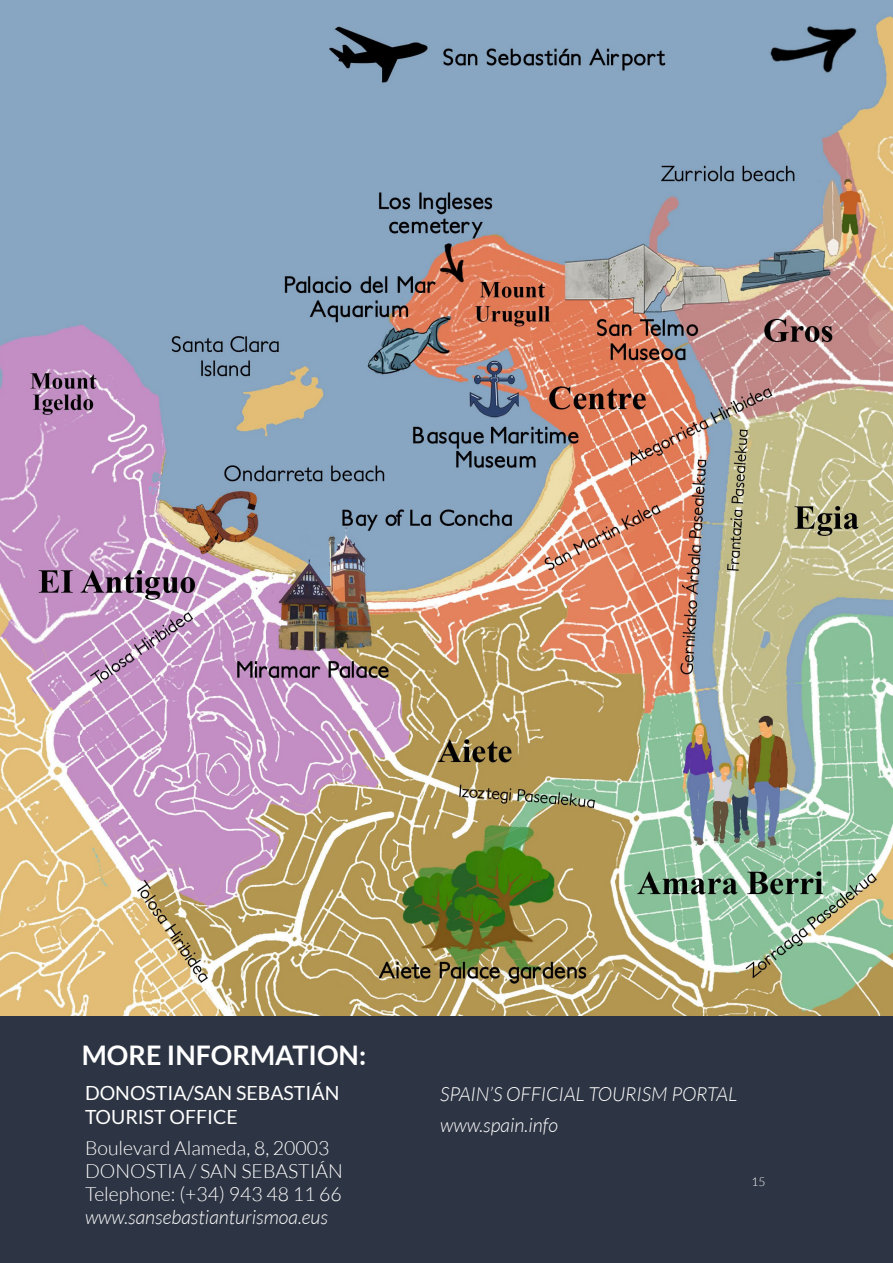
<style>
.page{position:relative;width:893px;height:1263px;background:#2d3443}
.page>*{position:absolute;margin:0;border:0;box-sizing:border-box;transform-origin:0 0}
.t1{font:700 27px "Lato";color:#fff}
.Body{font:italic 300 19.5px "Lato";color:#fff}
.Body-2{font:300 19.5px "Lato";color:#fff}
.t2{font:19.5px/24px "Lato";color:#fff}
.t3{font:300 12px "Lato";color:#fff}
</style>
<div class="page">
<img style="left:0;top:0;width:893px;height:1016px">
<h2 class="t1" style="left:82px;top:1039px;width:286px">MORE INFORMATION:</h2>
<h3 class="t2" style="left:85px;top:1081px;width:256px">DONOSTIA/SAN SEBASTIÁN<br>TOURIST OFFICE</h3>
<p class="Body-2" style="left:85px;top:1138px;width:246px">Boulevard Alameda, 8, 20003</p>
<p class="Body-2" style="left:85px;top:1161px;width:259px">DONOSTIA / SAN SEBASTIÁN</p>
<p class="Body-2" style="left:85px;top:1183px;width:258px">Telephone: (+34) 943 48 11 66</p>
<p class="Body" style="left:85px;top:1206px;width:245px">www.sansebastianturismoa.eus</p>
<p class="Body" style="left:440px;top:1083px;width:299px">SPAIN’S OFFICIAL TOURISM PORTAL</p>
<p class="Body" style="left:440px;top:1114px;width:119px">www.spain.info</p>
<p class="t3" style="left:751px;top:1175px;width:15px">15</p>
</div>
